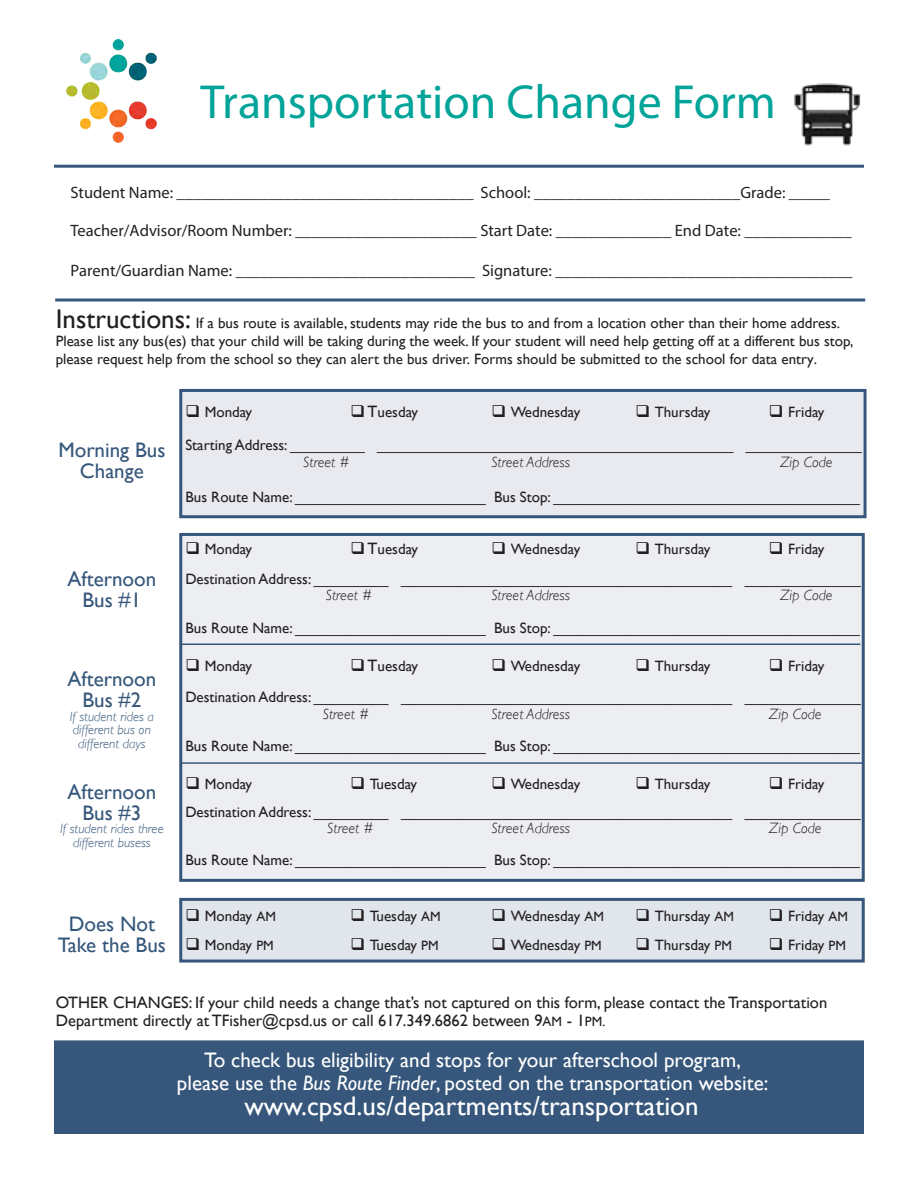
<style>
.page{position:relative;width:918px;height:1188px;background:#fff}
.page>*{position:absolute;margin:0;border:0;box-sizing:border-box;transform-origin:0 0}
.t1{font:48px "Myriad Pro";color:#00a499}
.t2{font:27px "Gill Sans";color:#fff}
.t3{font:21px/22.5px "Gill Sans";color:#fff;text-align:center}
.t4{font:21px/21px "Gill Sans";color:#36577b;text-align:center}
.t5{font:16.5px "Myriad Pro";color:#231f20}
.t6{font:16.5px/18px "Gill Sans";color:#231f20}
.t7{font:15px/18px "Gill Sans";color:#231f20}
.t8{font:italic 300 15px "Gill Sans";color:#231f20}
.t9{font:italic 300 13.5px/13.5px "Gill Sans";color:#36577b;text-align:center}
.s1{font-size:27px}
.s2{font-size:16.5px}
.s3{font-size:13.5px}
.s4{font-style:italic}
</style>
<div class="page">
<div style="left:179px;top:533px;width:686px;height:349px;background:#edeef2;border:3px solid #36577b"></div>
<div style="left:179px;top:389px;width:688px;height:129px;background:#e8eaef;border:3px solid #36577b"></div>
<div style="left:179px;top:898px;width:686px;height:65px;background:#e1e5ec;border:3px solid #36577b"></div>
<hr style="left:180px;top:762px;width:684px;height:2px;background:#36577b">
<hr style="left:182px;top:644px;width:678px;height:1px;background:#36577b">
<div style="left:54px;top:1040px;width:810px;height:94px;background:#36577b;border:2px solid #36577b"></div>
<img style="left:794px;top:83px;width:67px;height:63px">
<svg style="left:55px;top:298px;width:810px;height:4px;background:#68809b"></svg>
<hr style="left:54px;top:165px;width:810px;height:3px;background:#36577b">
<img style="left:67px;top:40px;width:89px;height:102px">
<h1 class="t1" style="left:201px;top:73px;width:577px">Transportation Change Form</h1>
<p class="t5" style="left:70px;top:182px;width:761px">Student Name: ____________________________________ School: _________________________Grade: _____</p>
<p class="t5" style="left:70px;top:220px;width:783px">Teacher/Advisor/Room Number: ______________________ Start Date: ______________ End Date: _____________</p>
<p class="t5" style="left:70px;top:260px;width:784px">Parent/Guardian Name: _____________________________ Signature: ____________________________________</p>
<p class="t7" style="left:56px;top:314px;width:799px"><span class="s1">Instructions:</span> If a bus route is available, students may ride the bus to and from a location other than their home address.<br>Please list any bus(es) that your child will be taking during the week. If your student will need help getting off at a different bus stop, please request help from the school so they can alert the bus driver. Forms should be submitted to the school for data entry.</p>
<h3 class="t4" style="left:58px;top:439px;width:109px">Morning Bus<br>Change</h3>
<h3 class="t4" style="left:68px;top:568px;width:90px">Afternoon<br>Bus #1</h3>
<h3 class="t4" style="left:68px;top:668px;width:90px">Afternoon<br>Bus #2</h3>
<p class="t9" style="left:70px;top:710px;width:86px">If student rides a different bus on different days</p>
<h3 class="t4" style="left:68px;top:781px;width:90px">Afternoon<br>Bus #3</h3>
<p class="t9" style="left:60px;top:822px;width:105px">If student rides three different busess</p>
<h3 class="t4" style="left:58px;top:913px;width:110px">Does Not<br>Take the Bus</h3>
<p class="t7" style="left:185px;top:403px;width:68px">❑ Monday</p>
<p class="t7" style="left:350px;top:403px;width:69px">❑ <span class="s2">T</span>uesday</p>
<p class="t7" style="left:491px;top:403px;width:90px">❑ Wednesday</p>
<p class="t7" style="left:635px;top:403px;width:77px">❑ Thursday</p>
<p class="t7" style="left:769px;top:403px;width:57px">❑ Friday</p>
<p class="t7" style="left:185px;top:436px;width:678px">Starting Address: _________ ___________________________________________ ______________</p>
<p class="t8" style="left:303px;top:453px;width:48px">Street #</p>
<p class="t8" style="left:491px;top:453px;width:80px">Street Address</p>
<p class="t8" style="left:780px;top:453px;width:54px">Zip Code</p>
<p class="t7" style="left:185px;top:488px;width:676px">Bus Route Name: _______________________ Bus Stop: _____________________________________</p>
<p class="t7" style="left:185px;top:540px;width:68px">❑ Monday</p>
<p class="t7" style="left:350px;top:540px;width:69px">❑ <span class="s2">T</span>uesday</p>
<p class="t7" style="left:491px;top:540px;width:90px">❑ Wednesday</p>
<p class="t7" style="left:635px;top:540px;width:77px">❑ Thursday</p>
<p class="t7" style="left:185px;top:534px;width:677px;line-height:30px;text-indent:584px">❑ Friday<br>Destination Address: _________ ________________________________________ ______________</p>
<p class="t8" style="left:326px;top:587px;width:48px">Street #</p>
<p class="t8" style="left:491px;top:587px;width:80px">Street Address</p>
<p class="t8" style="left:780px;top:587px;width:54px">Zip Code</p>
<p class="t7" style="left:185px;top:618px;width:676px">Bus Route Name: _______________________ Bus Stop: _____________________________________</p>
<p class="t7" style="left:185px;top:657px;width:68px">❑ Monday</p>
<p class="t7" style="left:350px;top:657px;width:69px">❑ <span class="s2">T</span>uesday</p>
<p class="t7" style="left:491px;top:657px;width:90px">❑ Wednesday</p>
<p class="t7" style="left:635px;top:657px;width:77px">❑ Thursday</p>
<p class="t7" style="left:185px;top:650px;width:677px;line-height:31.5px;text-indent:584px">❑ Friday<br>Destination Address: _________ ________________________________________ ______________</p>
<p class="t8" style="left:323px;top:705px;width:48px">Street #</p>
<p class="t8" style="left:491px;top:705px;width:80px">Street Address</p>
<p class="t8" style="left:769px;top:705px;width:54px">Zip Code</p>
<p class="t7" style="left:185px;top:737px;width:676px">Bus Route Name: _______________________ Bus Stop: _____________________________________</p>
<p class="t7" style="left:185px;top:775px;width:68px">❑ Monday</p>
<p class="t7" style="left:350px;top:775px;width:68px">❑ Tuesday</p>
<p class="t7" style="left:491px;top:775px;width:90px">❑ Wednesday</p>
<p class="t7" style="left:635px;top:775px;width:77px">❑ Thursday</p>
<p class="t7" style="left:185px;top:771px;width:677px;line-height:27.3px;text-indent:584px">❑ Friday<br>Destination Address: _________ ________________________________________ ______________</p>
<p class="t8" style="left:327px;top:820px;width:48px">Street #</p>
<p class="t8" style="left:491px;top:820px;width:80px">Street Address</p>
<p class="t8" style="left:769px;top:820px;width:54px">Zip Code</p>
<p class="t7" style="left:185px;top:851px;width:676px">Bus Route Name: _______________________ Bus Stop: _____________________________________</p>
<p class="t7" style="left:185px;top:907px;width:92px">❑ Monday <span class="s3">AM</span></p>
<p class="t7" style="left:350px;top:907px;width:92px">❑ Tuesday <span class="s3">AM</span></p>
<p class="t7" style="left:491px;top:907px;width:114px">❑ Wednesday <span class="s3">AM</span></p>
<p class="t7" style="left:635px;top:907px;width:100px">❑ Thursday <span class="s3">AM</span></p>
<p class="t7" style="left:769px;top:907px;width:81px">❑ Friday <span class="s3">AM</span></p>
<p class="t7" style="left:185px;top:936px;width:90px">❑ Monday <span class="s3">PM</span></p>
<p class="t7" style="left:350px;top:936px;width:90px">❑ Tuesday <span class="s3">PM</span></p>
<p class="t7" style="left:491px;top:936px;width:112px">❑ Wednesday <span class="s3">PM</span></p>
<p class="t7" style="left:635px;top:936px;width:98px">❑ Thursday <span class="s3">PM</span></p>
<p class="t7" style="left:769px;top:936px;width:79px">❑ Friday <span class="s3">PM</span></p>
<p class="t6" style="left:56px;top:993px;width:773px">OTHER CHANGES: If your child needs a change that’s not captured on this form, please contact the Transportation<br>Department directly at TFisher@cpsd.us or call 617.349.6862 between 9<span class="s3">AM</span> - 1<span class="s3">PM.</span></p>
<h3 class="t3" style="left:177px;top:1049px;width:593px">To check bus eligibility and stops for your afterschool program, please use the <span class="s4">Bus Route Finder</span>, posted on the transportation website:</h3>
<h2 class="t2" style="left:245px;top:1090px;width:456px">www.cpsd.us/departments/transportation</h2>
</div>
